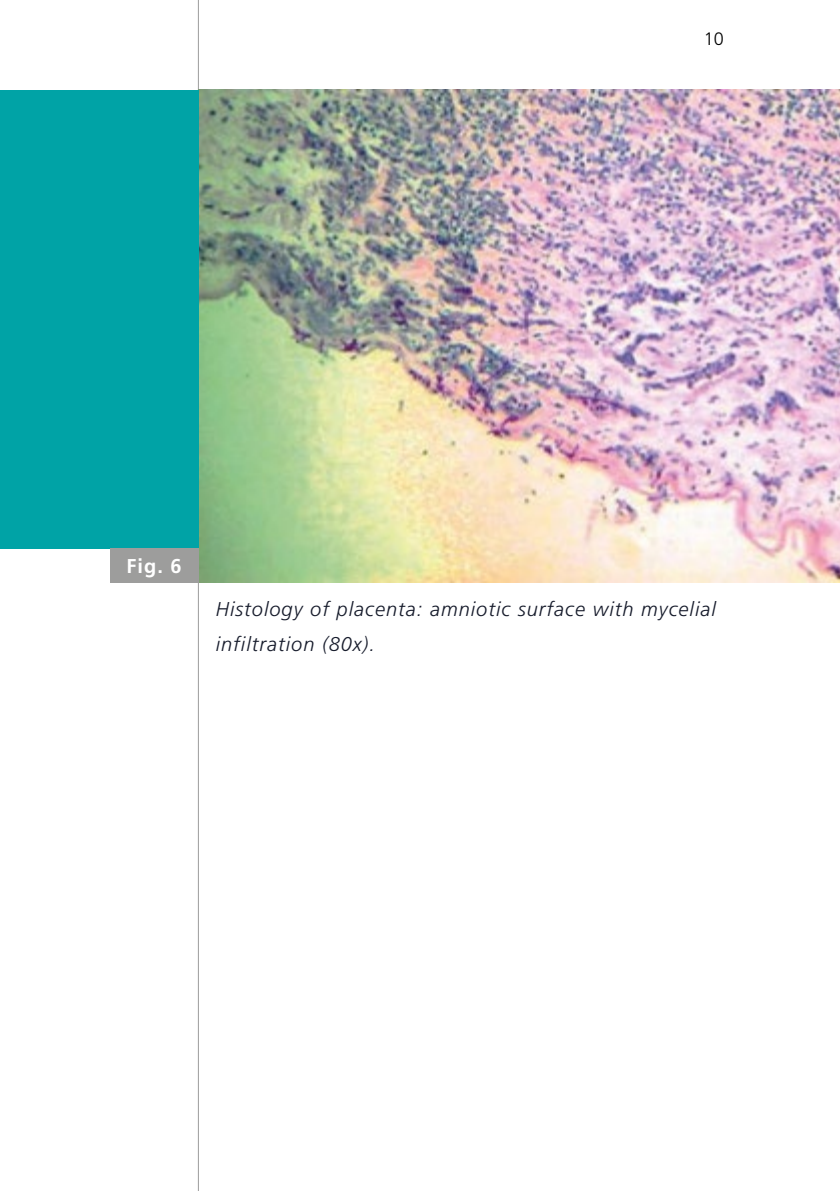
<style>
.page{position:relative;width:840px;height:1191px;background:#fff}
.page>*{position:absolute;margin:0;border:0;box-sizing:border-box;transform-origin:0 0}
.t1{font:italic 300 20px/34px "Frutiger LT Std";letter-spacing:.05em;color:#161b2b}
.t2{font:700 20px "Frutiger LT Std";color:#fff}
.t3{font:300 18px "Frutiger LT Std";color:#000}
</style>
<div class="page">
<hr style="left:198px;top:0;width:1px;height:1191px;background:#9d9d9c">
<img style="left:198px;top:90px;width:641px;height:492px">
<div style="left:0;top:90px;width:198px;height:458px;background:#00a3a6"></div>
<div style="left:110px;top:548px;width:88px;height:34px;background:#9d9d9c"></div>
<p class="t3" style="left:703px;top:28px;width:22px">10</p>
<p class="t2" style="left:126px;top:554px;width:57px">Fig. 6</p>
<p class="t1" style="left:215px;top:593px;width:501px">Histology of placenta: amniotic surface with mycelial infiltration (80x).</p>
</div>
